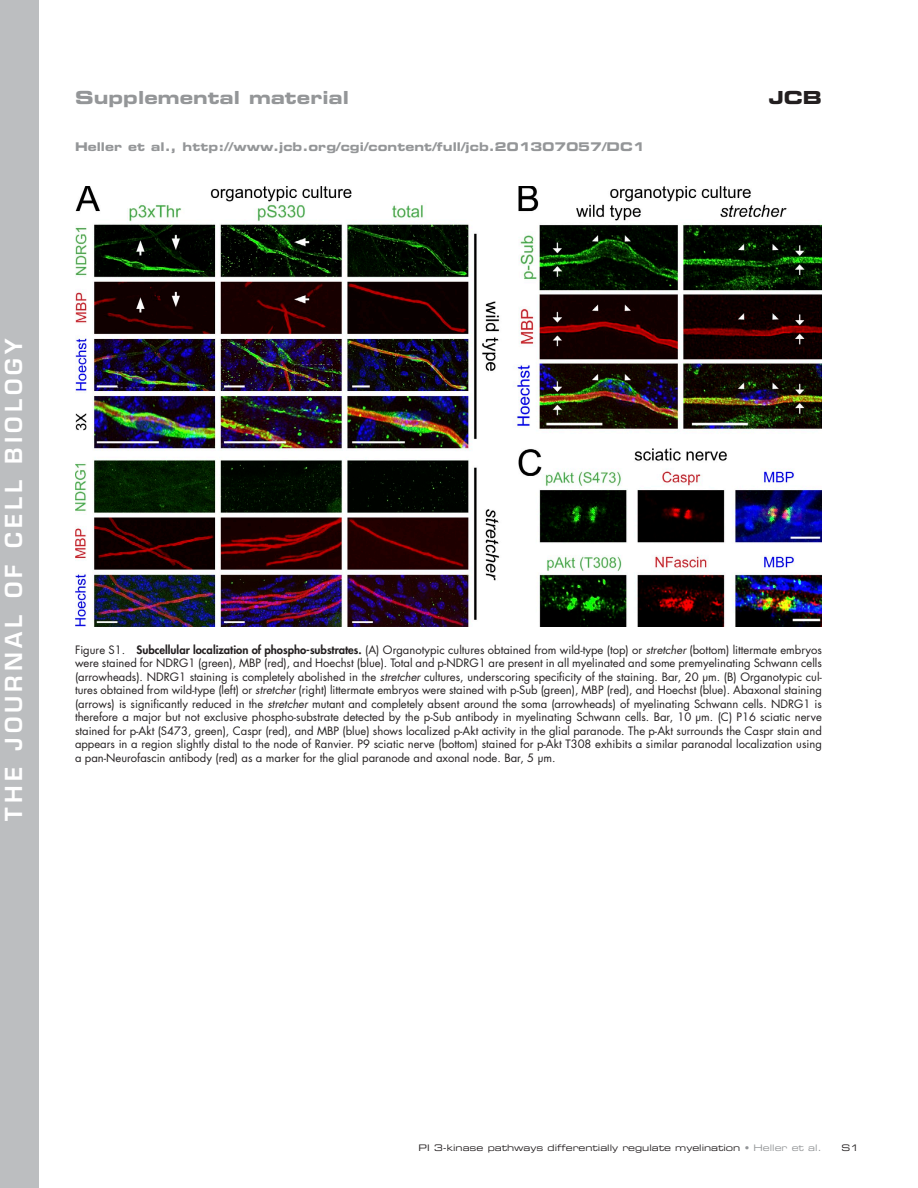
<style>
.page{position:relative;width:918px;height:1188px;background:#fff}
.page>*{position:absolute;margin:0;border:0;box-sizing:border-box;transform-origin:0 0}
.t1{font:600 22.8px "Eurostile LT Std";letter-spacing:.18em;color:#fff}
.t2{font:18px "Eurostile LT Std Bold Ex 2";letter-spacing:.005em;color:#949698}
.t3{font:18px "Eurostile LT Std Bold Ex 2";color:#231f20}
.t4{font:12px "Eurostile LT Std Bold Ex 2";letter-spacing:.005em;color:#949698}
.t5{font:11.25px/13.5px "Futura Std";color:#231f20;text-align:justify}
.t6{font:9px "Eurostile LT Std Ex 2";color:#231f20}
.s1{font-weight:800}
.s2{font-style:italic}
.s3{color:#949698}
</style>
<div class="page">
<div style="left:0;top:0;width:39px;height:1188px;background:#bcbec0"></div>
<img style="left:75px;top:186px;width:747px;height:440px">
<h2 class="t2" style="left:75px;top:84px;width:275px">Supplemental material</h2>
<h2 class="t3" style="left:769px;top:84px;width:55px">JCB</h2>
<p class="t4" style="left:75px;top:138px;width:571px">Heller et al., http://www.jcb.org/cgi/content/full/jcb.201307057/DC1</p>
<h1 class="t1" style="left:-1px;top:821px;width:484px;rotate:-90deg">THE JOURNAL OF CELL BIOLOGY</h1>
<p class="t5" style="left:75px;top:643px;width:749px">Figure S1. <span class="s1">Subcellular localization of phospho-substrates.</span> (A) Organotypic cultures obtained from wild-type (top) or <span class="s2">stretcher</span> (bottom) littermate embryos were stained for NDRG1 (green), MBP (red), and Hoechst (blue). Total and p-NDRG1 are present in all myelinated and some premyelinating Schwann cells (arrowheads). NDRG1 staining is completely abolished in the <span class="s2">stretcher</span> cultures, underscoring specificity of the staining. Bar, 20 µm. (B) Organotypic cul&shy;tures obtained from wild-type (left) or <span class="s2">stretcher</span> (right) littermate embryos were stained with p-Sub (green), MBP (red), and Hoechst (blue). Abaxonal staining (arrows) is significantly reduced in the <span class="s2">stretcher</span> mutant and completely absent around the soma (arrowheads) of myelinating Schwann cells. NDRG1 is therefore a major but not exclusive phospho-substrate detected by the p-Sub antibody in myelinating Schwann cells. Bar, 10 µm. (C) P16 sciatic nerve stained for p-Akt (S473, green), Caspr (red), and MBP (blue) shows localized p-Akt activity in the glial paranode. The p-Akt surrounds the Caspr stain and appears in a region slightly distal to the node of Ranvier. P9 sciatic nerve (bottom) stained for p-Akt T308 exhibits a similar paranodal localization using a pan-Neurofascin antibody (red) as a marker for the glial paranode and axonal node. Bar, 5 µm.</p>
<p class="t6" style="left:419px;top:1142px;width:405px">PI 3-kinase pathways differentially regulate myelination <span class="s3">• Heller et al.</span></p>
<p class="t6" style="left:842px;top:1142px;width:19px">S1</p>
</div>
